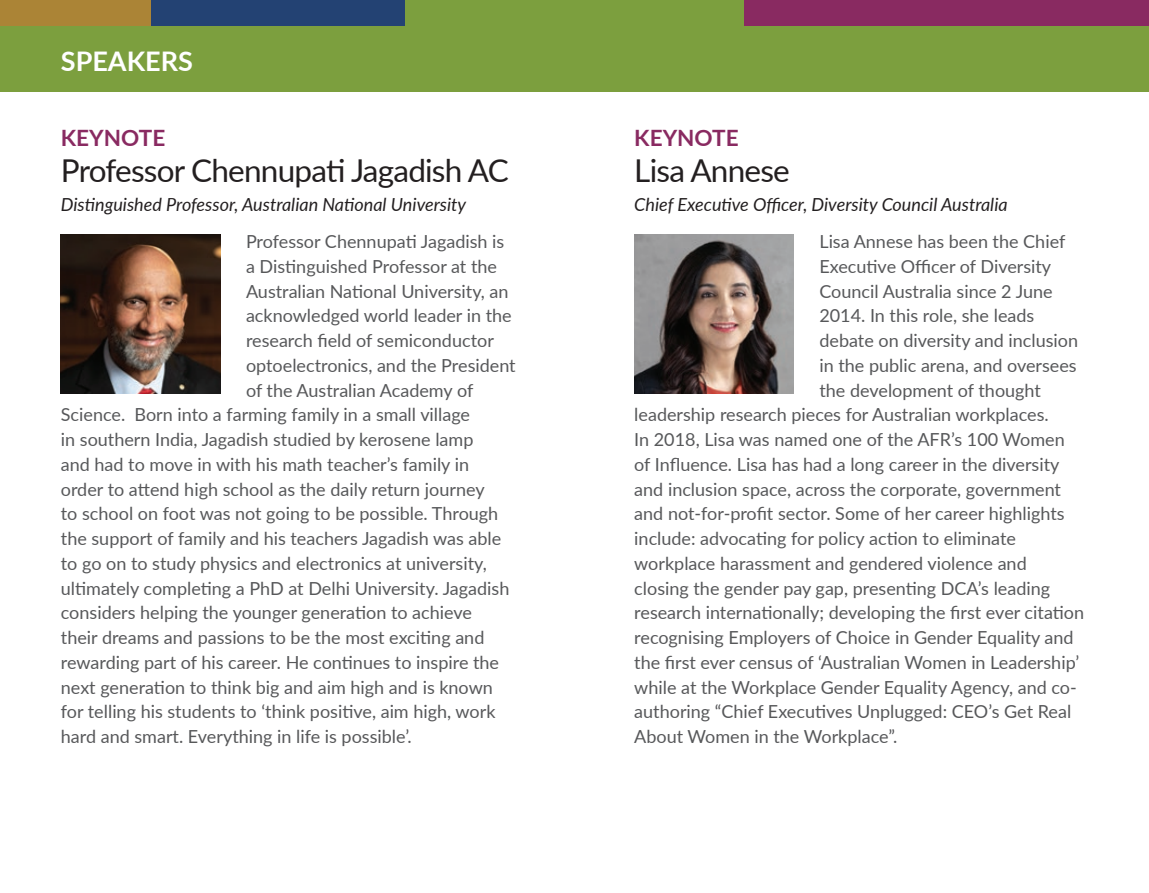
<style>
.page{position:relative;width:1149px;height:893px;background:#fff}
.page>*{position:absolute;margin:0;border:0;box-sizing:border-box;transform-origin:0 0}
.t1{font:31.5px "Lato";letter-spacing:-.025em;color:#231f20}
.t2{font:700 27px "Lato";color:#fff}
.t3{font:700 22.5px "Lato";color:#892a61}
.t4{font:18px "Lato";color:#57585a}
.t5{font:italic 18px "Lato";color:#231f20}
</style>
<div class="page">
<div style="left:0;top:0;width:1148px;height:92px;background:#7c9f3e"></div>
<div style="left:743px;top:0;width:405px;height:26px;background:#892a61"></div>
<div style="left:150px;top:0;width:255px;height:26px;background:#234273"></div>
<div style="left:0;top:0;width:150px;height:26px;background:#ab8436"></div>
<img style="left:61px;top:234px;width:159px;height:160px">
<img style="left:634px;top:234px;width:159px;height:160px">
<h2 class="t2" style="left:61px;top:42px;width:133px">SPEAKERS</h2>
<p class="t3" style="left:61px;top:121px;width:106px">KEYNOTE</p>
<h1 class="t1" style="left:61px;top:148px;width:449px">Professor Chennupati Jagadish AC</h1>
<p class="t5" style="left:61px;top:191px;width:406px">Distinguished Professor, Australian National University</p>
<p class="t4" style="left:246px;top:229px;width:260px">Professor Chennupati Jagadish is</p>
<p class="t4" style="left:246px;top:253px;width:252px">a Distinguished Professor at the</p>
<p class="t4" style="left:246px;top:278px;width:264px">Australian National University, an</p>
<p class="t4" style="left:246px;top:303px;width:267px">acknowledged world leader in the</p>
<p class="t4" style="left:246px;top:328px;width:249px">research field of semiconductor</p>
<p class="t4" style="left:246px;top:352px;width:271px">optoelectronics, and the President</p>
<p class="t4" style="left:246px;top:377px;width:229px">of the Australian Academy of</p>
<p class="t4" style="left:61px;top:402px;width:410px">Science. Born into a farming family in a small village</p>
<p class="t4" style="left:61px;top:427px;width:414px">in southern India, Jagadish studied by kerosene lamp</p>
<p class="t4" style="left:61px;top:451px;width:409px">and had to move in with his math teacher’s family in</p>
<p class="t4" style="left:61px;top:476px;width:425px">order to attend high school as the daily return journey</p>
<p class="t4" style="left:61px;top:501px;width:439px">to school on foot was not going to be possible. Through</p>
<p class="t4" style="left:61px;top:526px;width:441px">the support of family and his teachers Jagadish was able</p>
<p class="t4" style="left:61px;top:550px;width:427px">to go on to study physics and electronics at university,</p>
<p class="t4" style="left:61px;top:575px;width:450px">ultimately completing a PhD at Delhi University. Jagadish</p>
<p class="t4" style="left:61px;top:600px;width:412px">considers helping the younger generation to achieve</p>
<p class="t4" style="left:61px;top:625px;width:425px">their dreams and passions to be the most exciting and</p>
<p class="t4" style="left:61px;top:649px;width:439px">rewarding part of his career. He continues to inspire the</p>
<p class="t4" style="left:61px;top:674px;width:433px">next generation to think big and aim high and is known</p>
<p class="t4" style="left:61px;top:699px;width:436px">for telling his students to ‘think positive, aim high, work</p>
<p class="t4" style="left:61px;top:724px;width:352px">hard and smart. Everything in life is possible’.</p>
<p class="t3" style="left:634px;top:121px;width:106px">KEYNOTE</p>
<h1 class="t1" style="left:634px;top:148px;width:157px">Lisa Annese</h1>
<p class="t5" style="left:634px;top:191px;width:375px">Chief Executive Officer, Diversity Council Australia</p>
<p class="t4" style="left:819px;top:229px;width:247px">Lisa Annese has been the Chief</p>
<p class="t4" style="left:819px;top:253px;width:233px">Executive Officer of Diversity</p>
<p class="t4" style="left:819px;top:278px;width:235px">Council Australia since 2 June</p>
<p class="t4" style="left:819px;top:303px;width:216px">2014. In this role, she leads</p>
<p class="t4" style="left:819px;top:328px;width:260px">debate on diversity and inclusion</p>
<p class="t4" style="left:819px;top:352px;width:259px">in the public arena, and oversees</p>
<p class="t4" style="left:819px;top:377px;width:223px">the development of thought</p>
<p class="t4" style="left:634px;top:402px;width:416px">leadership research pieces for Australian workplaces.</p>
<p class="t4" style="left:634px;top:427px;width:432px">In 2018, Lisa was named one of the AFR’s 100 Women</p>
<p class="t4" style="left:634px;top:451px;width:426px">of Influence. Lisa has had a long career in the diversity</p>
<p class="t4" style="left:634px;top:476px;width:428px">and inclusion space, across the corporate, government</p>
<p class="t4" style="left:634px;top:501px;width:431px">and not-for-profit sector. Some of her career highlights</p>
<p class="t4" style="left:634px;top:526px;width:383px">include: advocating for policy action to eliminate</p>
<p class="t4" style="left:634px;top:550px;width:394px">workplace harassment and gendered violence and</p>
<p class="t4" style="left:634px;top:575px;width:417px">closing the gender pay gap, presenting DCA’s leading</p>
<p class="t4" style="left:634px;top:600px;width:451px">research internationally; developing the first ever citation</p>
<p class="t4" style="left:634px;top:625px;width:441px">recognising Employers of Choice in Gender Equality and</p>
<p class="t4" style="left:634px;top:649px;width:446px">the first ever census of ‘Australian Women in Leadership’</p>
<p class="t4" style="left:634px;top:674px;width:444px">while at the Workplace Gender Equality Agency, and co-</p>
<p class="t4" style="left:634px;top:699px;width:438px">authoring “Chief Executives Unplugged: CEO’s Get Real</p>
<p class="t4" style="left:634px;top:724px;width:264px">About Women in the Workplace”.</p>
</div>
